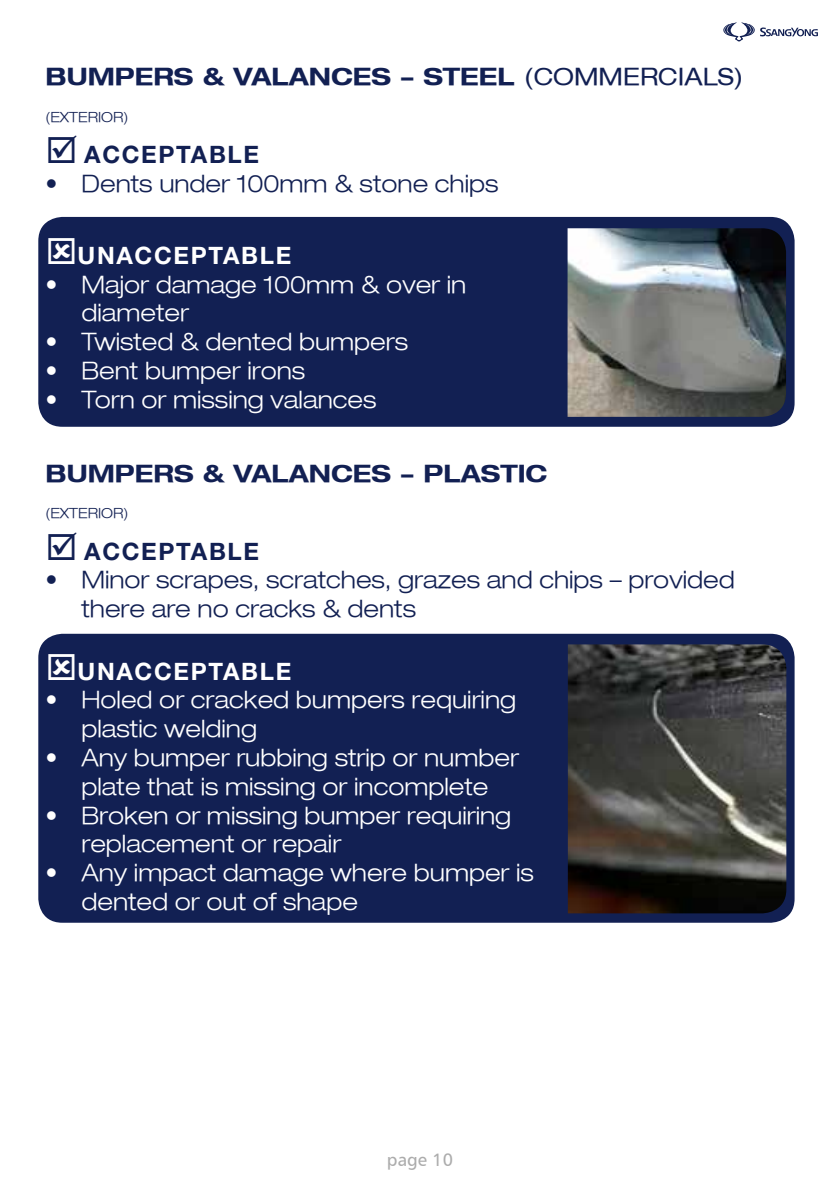
<style>
.page{position:relative;width:840px;height:1191px;background:#fff}
.page>*{position:absolute;margin:0;border:0;box-sizing:border-box;transform-origin:0 0}
.t1{font:300 expanded 24px/28.8px "Helvetica Neue LT";color:#fff}
.t2{font:300 expanded 24px/28.8px "Helvetica Neue LT";color:#122053}
.t3{font:700 expanded 24px "Helvetica Neue LT";color:#122053}
.t4{font:700 24px "Helvetica Neue LT";letter-spacing:.07em;color:#fff}
.t5{font:700 24px "Helvetica Neue LT";letter-spacing:.07em;color:#122053}
.t6{font:expanded 24px "Helvetica Neue LT";color:#122053}
.t7{font:18px "Humanist 777 BT Roman B";color:#acacac}
.t8{font:300 expanded 14px "Helvetica Neue LT";color:#122053}
</style>
<div class="page">
<svg style="left:723px;top:22px;width:94px;height:19px"></svg>
<div style="left:38px;top:634px;width:756px;height:288px;background:#122053;border-radius:24px"></div>
<div style="left:38px;top:217px;width:756px;height:210px;background:#122053;border-radius:24px"></div>
<img style="left:567px;top:644px;width:218px;height:269px">
<img style="left:567px;top:228px;width:218px;height:189px">
<p class="t3" style="left:45px;top:61px;width:110px">BUMPERS</p>
<p class="t3" style="left:202px;top:61px;width:70px">&amp; VALANCES</p>
<p class="t3" style="left:400px;top:61px;width:43px">- STEEL</p>
<p class="t6" style="left:523px;top:62px;width:221px">(COMM ERCIALS)</p>
<p class="t8" style="left:45px;top:108px;width:34px">(exterior</p>
<p class="t8" style="left:123px;top:108px;width:6px">)</p>
<p class="t5" style="left:45px;top:140px;width:215px">☑ ACCEPTABLE</p>
<p class="t2" style="left:45px;top:169px;width:454px">• Dents under 100mm &amp; stone chips</p>
<p class="t4" style="left:77px;top:240px;width:215px">UNACCEPTABLE</p>
<p class="t1" style="left:81px;top:269px;width:386px;text-indent:-36px">• Major damage 100mm &amp; over in diameter</p>
<p class="t1" style="left:45px;top:327px;width:364px">• Twisted &amp; dented bumpers</p>
<p class="t1" style="left:45px;top:356px;width:261px">• Bent bumper irons</p>
<p class="t1" style="left:45px;top:385px;width:332px">• Torn or missing valances</p>
<p class="t3" style="left:45px;top:458px;width:110px">BUMPERS</p>
<p class="t3" style="left:202px;top:458px;width:70px">&amp; VALANCES</p>
<p class="t3" style="left:400px;top:458px;width:42px">- PLASTIC</p>
<p class="t8" style="left:45px;top:505px;width:34px">(Exterior</p>
<p class="t8" style="left:123px;top:505px;width:6px">)</p>
<p class="t5" style="left:45px;top:536px;width:215px">☑ ACCEPTABLE</p>
<p class="t2" style="left:81px;top:565px;width:654px;text-indent:-36px">• Minor scrapes, scratches, grazes and chips – provided there are no cracks &amp; dents</p>
<p class="t4" style="left:77px;top:656px;width:215px">UNACCEPTABLE</p>
<p class="t1" style="left:81px;top:685px;width:436px;text-indent:-36px">• Holed or cracked bumpers requiring plastic welding</p>
<p class="t1" style="left:45px;top:743px;width:474px;text-align:center">• Any bumper rubbing strip or number plate that is missing or incomplete</p>
<p class="t1" style="left:81px;top:800px;width:431px;text-indent:-36px">• Broken or missing bumper requiring replacement or repair</p>
<p class="t1" style="left:81px;top:858px;width:454px;text-indent:-36px">• Any impact damage where bumper is dented or out of shape</p>
<p class="t7" style="left:387px;top:1148px;width:67px">page 10</p>
</div>
